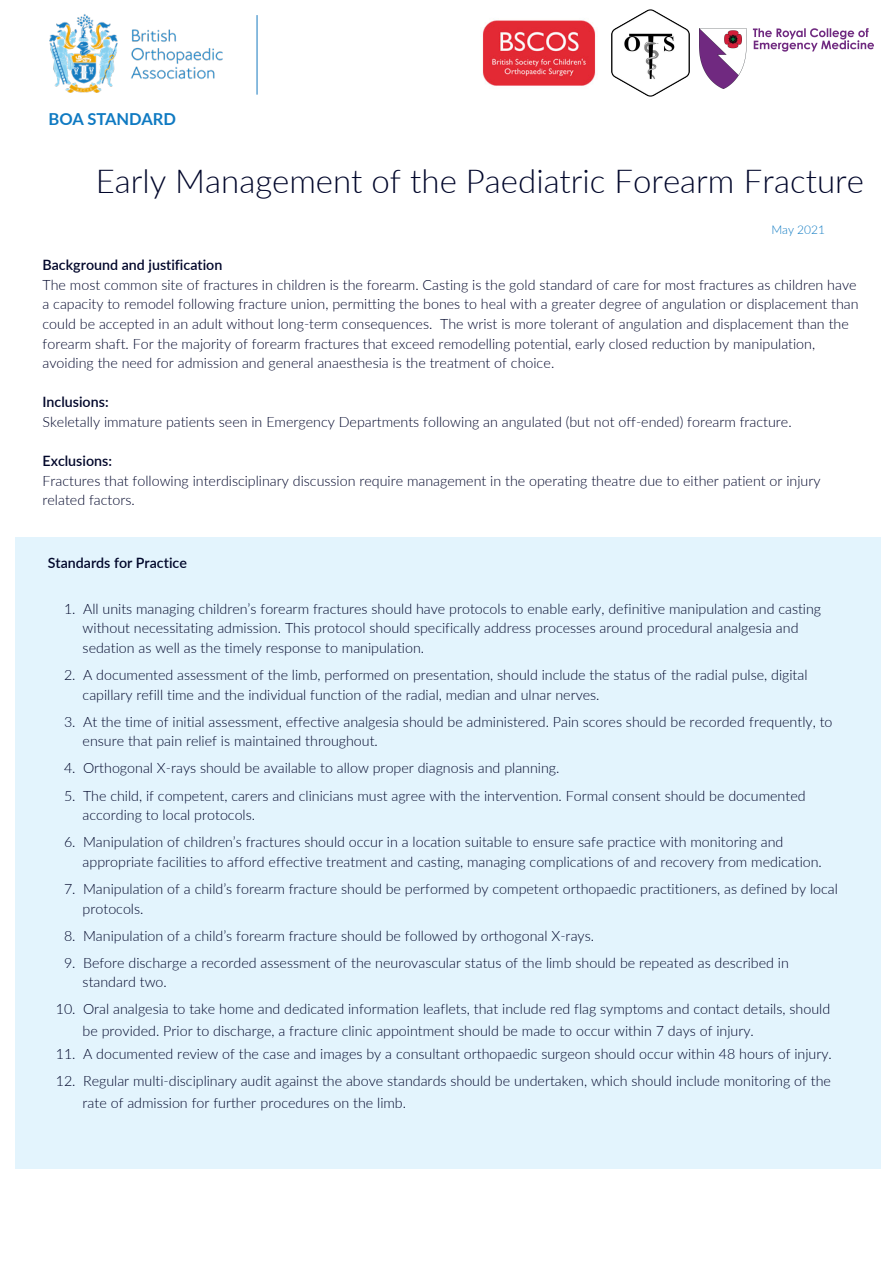
<style>
.page{position:relative;width:893px;height:1263px;background:#fff}
.page>*{position:absolute;margin:0;border:0;box-sizing:border-box;transform-origin:0 0}
.t1{font:300 33px "Lato";color:#00062a}
.t2{font:700 16.5px "Lato";color:#0f7ac2}
.t3{font:300 14.25px/19.6px "Lato";color:#00062a}
.t4{font:600 14.25px "Lato";color:#00062a}
.t5{font:300 12px "Lato";color:#0f7ac2}
</style>
<div class="page">
<div style="left:15px;top:537px;width:865px;height:632px;background:#e3f4fd"></div>
<img style="left:49px;top:14px;width:174px;height:79px">
<hr style="left:257px;top:15px;width:1px;height:80px;background:#177abf">
<img style="left:482px;top:20px;width:114px;height:66px">
<img style="left:612px;top:9px;width:77px;height:88px">
<img style="left:700px;top:28px;width:173px;height:60px">
<p class="t2" style="left:49px;top:107px;width:129px">BOA STANDARD</p>
<h1 class="t1" style="left:96px;top:158px;width:770px">Early Management of the Paediatric Forearm Fracture</h1>
<p class="t5" style="left:771px;top:221px;width:55px">May 2021</p>
<p class="t4" style="left:43px;top:255px;width:181px">Background and justification</p>
<p class="t3" style="left:43px;top:274px;width:818px">The most common site of fractures in children is the forearm. Casting is the gold standard of care for most fractures as children have a capacity to remodel following fracture union, permitting the bones to heal with a greater degree of angulation or displacement than could be accepted in an adult without long-term consequences. The wrist is more tolerant of angulation and displacement than the forearm shaft. For the majority of forearm fractures that exceed remodelling potential, early closed reduction by manipulation, avoiding the need for admission and general anaesthesia is the treatment of choice.</p>
<p class="t4" style="left:43px;top:392px;width:68px">Inclusions:</p>
<p class="t3" style="left:43px;top:411px;width:751px">Skeletally immature patients seen in Emergency Departments following an angulated (but not off-ended) forearm fracture.</p>
<p class="t4" style="left:43px;top:451px;width:71px">Exclusions:</p>
<p class="t3" style="left:43px;top:470px;width:780px">Fractures that following interdisciplinary discussion require management in the operating theatre due to either patient or injury related factors.</p>
<p class="t4" style="left:48px;top:552px;width:141px">Standards for Practice</p>
<p class="t3" style="left:83px;top:598px;width:740px;text-indent:-19px">1. All units managing children’s forearm fractures should have protocols to enable early, definitive manipulation and casting without necessitating admission. This protocol should specifically address processes around procedural analgesia and sedation as well as the timely response to manipulation.</p>
<p class="t3" style="left:83px;top:664px;width:726px;text-indent:-19px">2. A documented assessment of the limb, performed on presentation, should include the status of the radial pulse, digital capillary refill time and the individual function of the radial, median and ulnar nerves.</p>
<p class="t3" style="left:83px;top:711px;width:751px;text-indent:-19px">3. At the time of initial assessment, effective analgesia should be administered. Pain scores should be recorded frequently, to ensure that pain relief is maintained throughout.</p>
<p class="t3" style="left:64px;top:758px;width:497px">4. Orthogonal X-rays should be available to allow proper diagnosis and planning.</p>
<p class="t3" style="left:83px;top:785px;width:724px;text-indent:-19px">5. The child, if competent, carers and clinicians must agree with the intervention. Formal consent should be documented according to local protocols.</p>
<p class="t3" style="left:83px;top:832px;width:741px;text-indent:-19px">6. Manipulation of children’s fractures should occur in a location suitable to ensure safe practice with monitoring and appropriate facilities to afford effective treatment and casting, managing complications of and recovery from medication.</p>
<p class="t3" style="left:83px;top:878px;width:757px;text-indent:-19px">7. Manipulation of a child’s forearm fracture should be performed by competent orthopaedic practitioners, as defined by local protocols.</p>
<p class="t3" style="left:64px;top:925px;width:532px">8. Manipulation of a child’s forearm fracture should be followed by orthogonal X-rays.</p>
<p class="t3" style="left:83px;top:952px;width:708px;text-indent:-19px">9. Before discharge a recorded assessment of the neurovascular status of the limb should be repeated as described in standard two.</p>
<p class="t3" style="left:83px;top:998px;width:749px;line-height:21.3px;text-indent:-27px">10. Oral analgesia to take home and dedicated information leaflets, that include red flag symptoms and contact details, should be provided. Prior to discharge, a fracture clinic appointment should be made to occur within 7 days of injury.</p>
<p class="t3" style="left:56px;top:1043px;width:778px">11. A documented review of the case and images by a consultant orthopaedic surgeon should occur within 48 hours of injury.</p>
<p class="t3" style="left:83px;top:1069px;width:750px;line-height:21.9px;text-indent:-27px">12. Regular multi-disciplinary audit against the above standards should be undertaken, which should include monitoring of the rate of admission for further procedures on the limb.</p>
</div>
